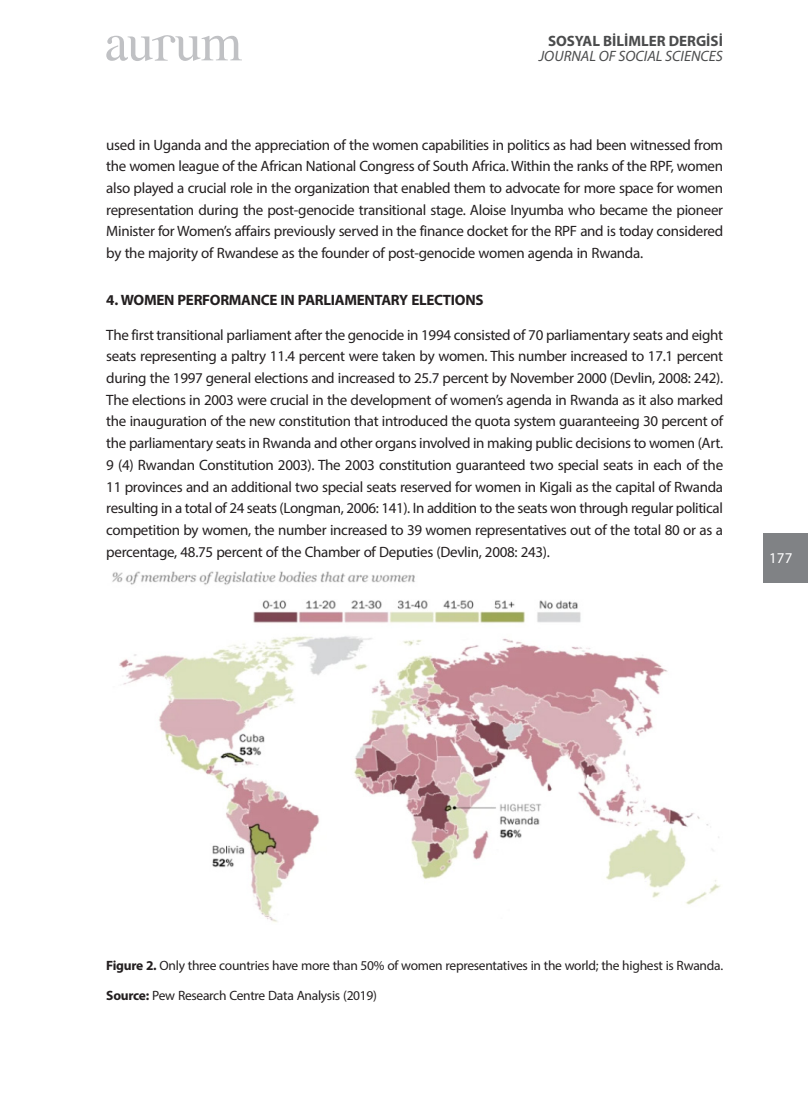
<style>
.page{position:relative;width:808px;height:1106px;background:#fff}
.page>*{position:absolute;margin:0;border:0;box-sizing:border-box;transform-origin:0 0}
.AurumNormal{font:15px/21.8px "Myriad Pro";letter-spacing:-.02em;color:#231f20;text-align:justify}
.t1{font:700 15px "Myriad Pro";letter-spacing:-.02em;color:#231f20}
.t2{font:italic 15px "Myriad Pro";color:#4b4c4d}
.t3{font:700 15px "Myriad Pro";color:#4b4c4d}
.t4{font:15px "Myriad Pro";color:#fff}
.pictTXT{font:13.5px "Myriad Pro";letter-spacing:-.02em;color:#231f20}
.s1{font-weight:700}
</style>
<div class="page">
<div style="left:763px;top:533px;width:45px;height:49px;background:#808285"></div>
<svg style="left:106px;top:35px;width:136px;height:26px"></svg>
<img style="left:112px;top:571px;width:608px;height:351px">
<p class="t3" style="left:548px;top:31px;width:176px">SOSYAL BİLİMLER DERGİSİ</p>
<p class="t2" style="left:539px;top:47px;width:186px">JOURNAL OF SOCIAL SCIENCES</p>
<p class="AurumNormal" style="left:106px;top:133px;width:618px">used in Uganda and the appreciation of the women capabilities in politics as had been witnessed from the women league of the African National Congress of South Africa. Within the ranks of the RPF, women also played a crucial role in the organization that enabled them to advocate for more space for women representation during the post-genocide transitional stage. Aloise Inyumba who became the pioneer Minister for Women’s affairs previously served in the finance docket for the RPF and is today considered by the majority of Rwandese as the founder of post-genocide women agenda in Rwanda.</p>
<p class="t1" style="left:106px;top:290px;width:379px">4. WOMEN PERFORMANCE IN PARLIAMENTARY ELECTIONS</p>
<p class="AurumNormal" style="left:106px;top:323px;width:618px">The first transitional parliament after the genocide in 1994 consisted of 70 parliamentary seats and eight seats representing a paltry 11.4 percent were taken by women. This number increased to 17.1 percent during the 1997 general elections and increased to 25.7 percent by November 2000 (Devlin, 2008: 242).<br>The elections in 2003 were crucial in the development of women’s agenda in Rwanda as it also marked the inauguration of the new constitution that introduced the quota system guaranteeing 30 percent of the parliamentary seats in Rwanda and other organs involved in making public decisions to women (Art.<br>9 (4) Rwandan Constitution 2003). The 2003 constitution guaranteed two special seats in each of the 11 provinces and an additional two special seats reserved for women in Kigali as the capital of Rwanda resulting in a total of 24 seats (Longman, 2006: 141). In addition to the seats won through regular political competition by women, the number increased to 39 women representatives out of the total 80 or as a percentage, 48.75 percent of the Chamber of Deputies (Devlin, 2008: 243).</p>
<p class="t4" style="left:769px;top:549px;width:25px">177</p>
<p class="pictTXT" style="left:106px;top:956px;width:618px"><span class="s1">Figure 2.</span> Only three countries have more than 50% of women representatives in the world; the highest is Rwanda.</p>
<p class="pictTXT" style="left:106px;top:986px;width:272px"><span class="s1">Source:</span> Pew Research Centre Data Analysis (2019)</p>
</div>
